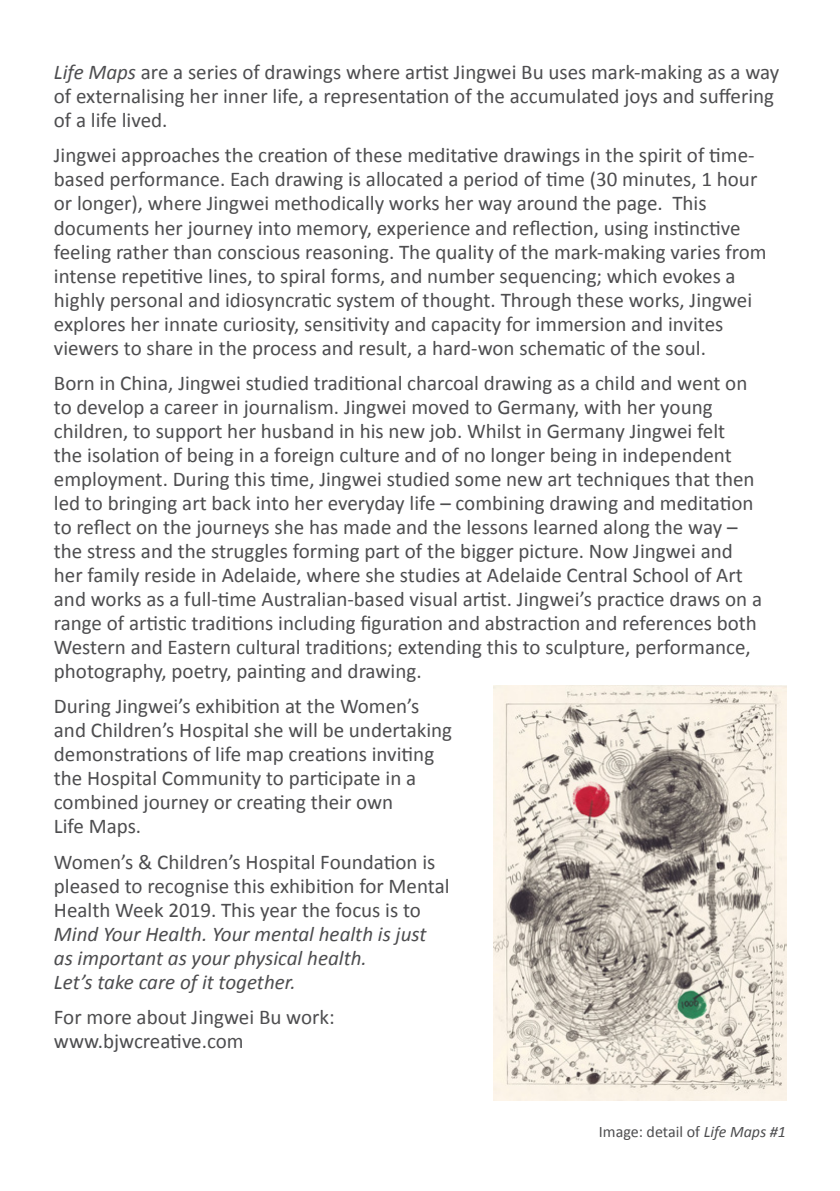
<style>
.page{position:relative;width:840px;height:1191px;background:#fff}
.page>*{position:absolute;margin:0;border:0;box-sizing:border-box;transform-origin:0 0}
.t1{font:21px/24px "Calibri";color:#4d4d4f}
.t2{font:italic 21px/24px "Calibri";color:#4d4d4f}
.t3{font:16px "Calibri";color:#4d4d4f}
.s1{font-style:italic}
</style>
<div class="page">
<img style="left:493px;top:686px;width:292px;height:415px">
<p class="t1" style="left:54px;top:59px;width:726px"><span class="s1">Life Maps</span> are a series of drawings where artist Jingwei Bu uses mark-making as a way of externalising her inner life, a representation of the accumulated joys and suffering of a life lived.</p>
<p class="t1" style="left:54px;top:142px;width:714px">Jingwei approaches the creation of these meditative drawings in the spirit of time&shy;based performance. Each drawing is allocated a period of time (30 minutes, 1 hour or longer), where Jingwei methodically works her way around the page. This documents her journey into memory, experience and reflection, using instinctive feeling rather than conscious reasoning. The quality of the mark-making varies from intense repetitive lines, to spiral forms, and number sequencing; which evokes a highly personal and idiosyncratic system of thought. Through these works, Jingwei explores her innate curiosity, sensitivity and capacity for immersion and invites viewers to share in the process and result, a hard-won schematic of the soul.</p>
<p class="t1" style="left:54px;top:370px;width:709px">Born in China, Jingwei studied traditional charcoal drawing as a child and went on to develop a career in journalism. Jingwei moved to Germany, with her young children, to support her husband in his new job. Whilst in Germany Jingwei felt<br>the isolation of being in a foreign culture and of no longer being in independent employment. During this time, Jingwei studied some new art techniques that then led to bringing art back into her everyday life – combining drawing and meditation to reflect on the journeys she has made and the lessons learned along the way – the stress and the struggles forming part of the bigger picture. Now Jingwei and her family reside in Adelaide, where she studies at Adelaide Central School of Art and works as a full-time Australian-based visual artist. Jingwei’s practice draws on a range of artistic traditions including figuration and abstraction and references both Western and Eastern cultural traditions; extending this to sculpture, performance, photography, poetry, painting and drawing.</p>
<p class="t1" style="left:54px;top:693px;width:399px">During Jingwei’s exhibition at the Women’s and Children’s Hospital she will be undertaking demonstrations of life map creations inviting the Hospital Community to participate in a combined journey or creating their own<br>Life Maps.</p>
<p class="t1" style="left:54px;top:849px;width:397px">Women’s &amp; Children’s Hospital Foundation is pleased to recognise this exhibition for Mental<br>Health Week 2019. This year the focus is to</p>
<p class="t2" style="left:54px;top:921px;width:374px">Mind Your Health. Your mental health is just as important as your physical health.<br>Let’s take care of it together.</p>
<p class="t1" style="left:54px;top:1004px;width:282px">For more about Jingwei Bu work: www.bjwcreative.com</p>
<p class="t3" style="left:598px;top:1121px;width:188px">Image: detail of <span class="s1">Life Maps #1</span></p>
</div>
